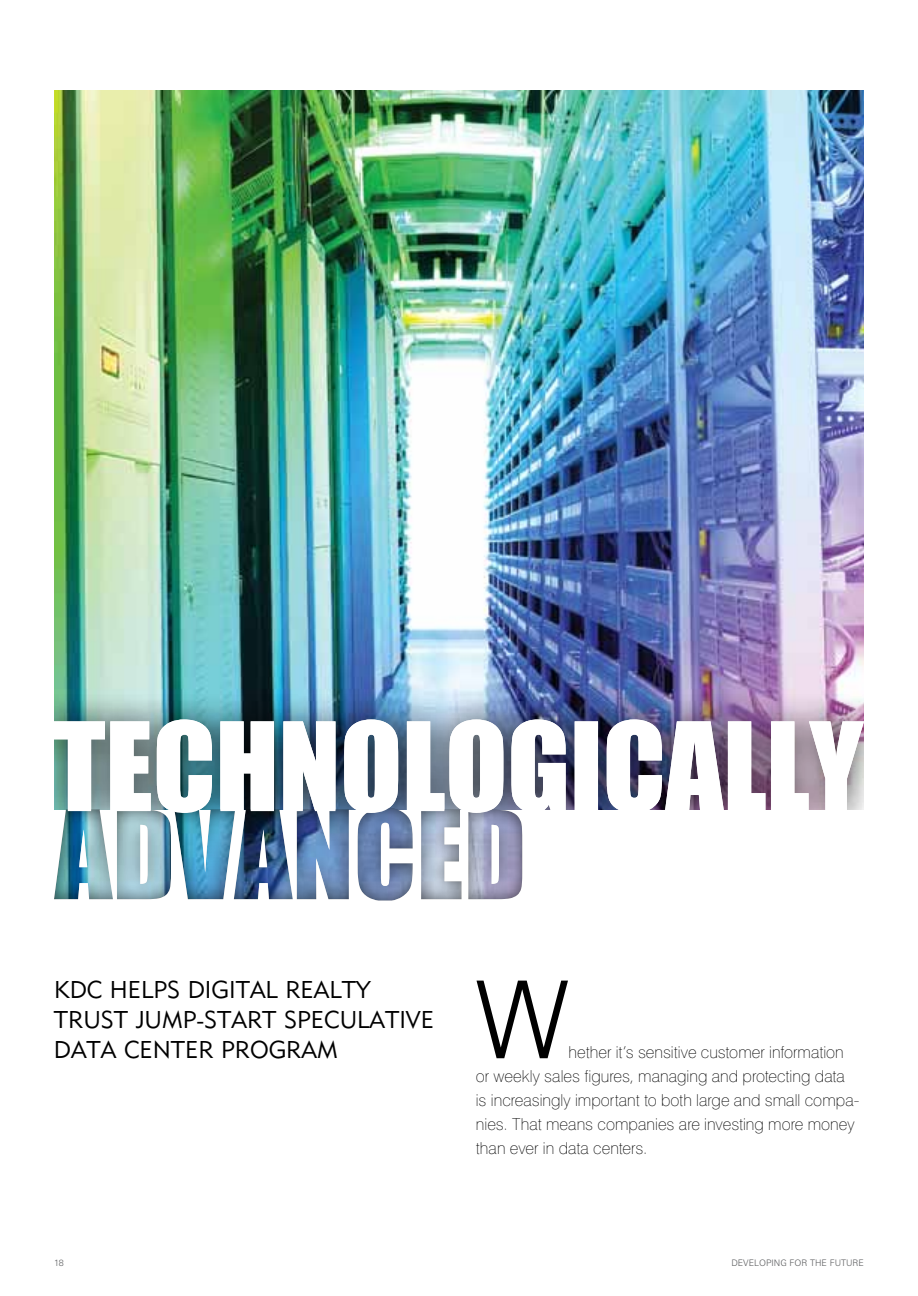
<style>
.page{position:relative;width:918px;height:1296px;background:#fff}
.page>*{position:absolute;margin:0;border:0;box-sizing:border-box;transform-origin:0 0}
.t1{font:300 108px "Swiss 721 BT";color:#000}
.t2{font:24px/30px "Geometric 415 BT Lite A";color:#000}
.t3{font:100 16.5px/24px "Swiss 721 BT";color:#000}
.t4{font:300 9px "Zurich BT";color:#58595b}
</style>
<div class="page">
<img style="left:54px;top:91px;width:810px;height:598px">
<div style="left:18px;top:689px;width:874px;height:154px;background:#000;opacity:.75"></div>
<div style="left:26px;top:810px;width:866px;height:54px;background:#fff"></div>
<div style="left:53px;top:806px;width:470px;height:96px;background:#000;opacity:.75"></div>
<div style="left:0;top:81px;width:54px;height:866px;background:#fff"></div>
<div style="left:864px;top:81px;width:54px;height:866px;background:#fff"></div>
<img style="left:54px;top:719px;width:810px;height:94px">
<h2 class="t2" style="left:54px;top:974px;width:357px;text-indent:113px">S DIGITAL REALTY<br>TRUST JUMP-START SPECULATIVE<br>DATA CEN</h2>
<h2 class="t2" style="left:54px;top:974px;width:71px">KDC HELP</h2>
<h2 class="t2" style="left:171px;top:1034px;width:167px">TE R PROG RAM</h2>
<h1 class="t1" style="left:476px;top:954px;width:93px">W</h1>
<p class="t3" style="left:476px;top:1040px;width:385px;text-indent:93px">hether it’s sensitive customer information or weekly sales figures, managing and protecting data is increasingly important to both large and small compa&shy;nies. That means companies are investing more money than ever in data centers.</p>
<p class="t4" style="left:54px;top:1257px;width:11px">18</p>
<p class="t4" style="left:731px;top:1257px;width:134px">DEVELOPING FOR THE FUTURE</p>
</div>
